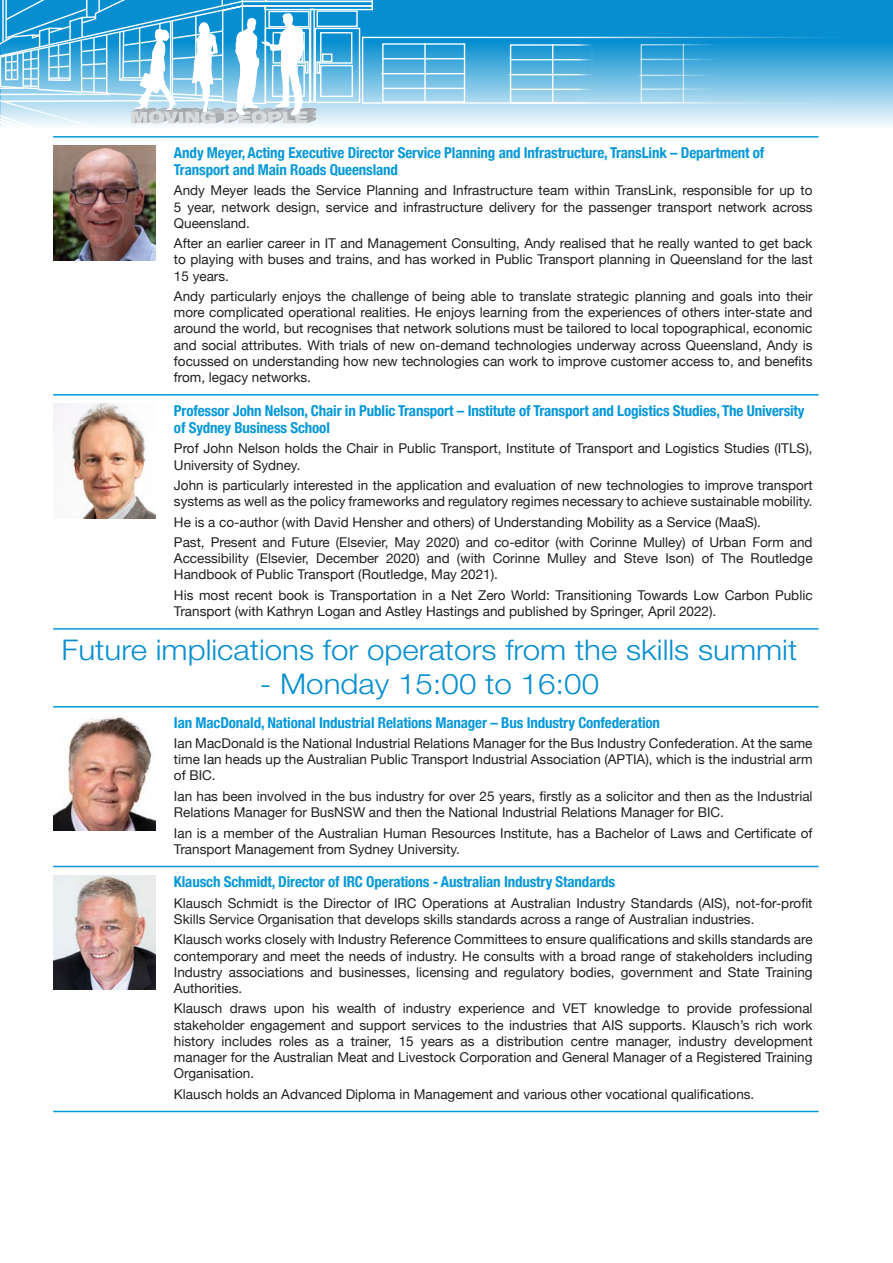
<style>
.page{position:relative;width:893px;height:1263px;background:#fff}
.page>*{position:absolute;margin:0;border:0;box-sizing:border-box;transform-origin:0 0}
.t1{font:300 28.5px "Helvetica Neue";color:#068ed0;scale:1.1 1}
.t2{font:700 condensed 15px/17.2px "Helvetica Neue";letter-spacing:-.01em;color:#0598d8}
.t3{font:13.5px/16.2px "Helvetica Neue";color:#231f20}
</style>
<div class="page">
<svg style="left:809px;top:0;width:84px;height:126px;background:#55b2de"></svg>
<svg style="left:0;top:0;width:809px;height:128px;background:#71bee3"></svg>
<hr style="left:53px;top:136px;width:115px;height:2px;background:#0598d8">
<hr style="left:168px;top:136px;width:651px;height:2px;background:#0598d8">
<hr style="left:53px;top:394px;width:115px;height:2px;background:#0598d8">
<hr style="left:168px;top:394px;width:651px;height:2px;background:#0598d8">
<hr style="left:53px;top:866px;width:115px;height:1px;background:#0598d8">
<hr style="left:168px;top:866px;width:651px;height:1px;background:#0598d8">
<hr style="left:53px;top:1111px;width:115px;height:1px;background:#0598d8">
<hr style="left:168px;top:1111px;width:651px;height:1px;background:#0598d8">
<hr style="left:53px;top:628px;width:115px;height:2px;background:#0598d8">
<hr style="left:168px;top:628px;width:651px;height:2px;background:#0598d8">
<hr style="left:53px;top:706px;width:115px;height:1px;background:#0598d8">
<hr style="left:168px;top:706px;width:651px;height:1px;background:#0598d8">
<img style="left:53px;top:145px;width:102px;height:115px">
<img style="left:53px;top:403px;width:102px;height:115px">
<img style="left:53px;top:716px;width:102px;height:114px">
<img style="left:53px;top:875px;width:102px;height:115px">
<p class="t2" style="left:174px;top:143px;width:592px">Andy Meyer, Acting Executive Director Service Planning and Infrastructure, TransLink – Department of<br>Transport and Main Roads Queensland</p>
<p class="t3" style="left:174px;top:183px;width:640px;text-align:justify">Andy Meyer leads the Service Planning and Infrastructure team within TransLink, responsible for up to 5 year, network design, service and infrastructure delivery for the passenger transport network across Queensland.</p>
<p class="t3" style="left:174px;top:236px;width:640px;text-align:justify">After an earlier career in IT and Management Consulting, Andy realised that he really wanted to get back to playing with buses and trains, and has worked in Public Transport planning in Queensland for the last 15 years.</p>
<p class="t3" style="left:174px;top:289px;width:640px;text-align:justify">Andy particularly enjoys the challenge of being able to translate strategic planning and goals into their more complicated operational realities. He enjoys learning from the experiences of others inter-state and around the world, but recognises that network solutions must be tailored to local topographical, economic and social attributes. With trials of new on-demand technologies underway across Queensland, Andy is focussed on understanding how new technologies can work to improve customer access to, and benefits from, legacy networks.</p>
<p class="t2" style="left:174px;top:401px;width:632px">Professor John Nelson, Chair in Public Transport – Institute of Transport and Logistics Studies, The University of Sydney Business School</p>
<p class="t3" style="left:174px;top:441px;width:640px">Prof John Nelson holds the Chair in Public Transport, Institute of Transport and Logistics Studies (ITLS),<br>University of Sydney.</p>
<p class="t3" style="left:174px;top:478px;width:640px">John is particularly interested in the application and evaluation of new technologies to improve transport systems as well as the policy frameworks and regulatory regimes necessary to achieve sustainable mobility.</p>
<p class="t3" style="left:174px;top:512px;width:640px;line-height:20.4px">He is a co-author (with David Hensher and others) of Understanding Mobility as a Service (MaaS).<br>Past, Present and Future (Elsevier, May 2020) and co-editor (with Corinne Mulley) of Urban Form and</p>
<p class="t3" style="left:174px;top:551px;width:640px">Accessibility (Elsevier, December 2020) and (with Corinne Mulley and Steve Ison) of The Routledge<br>Handbook of Public Transport (Routledge, May 2021).</p>
<p class="t3" style="left:174px;top:588px;width:640px">His most recent book is Transportation in a Net Zero World: Transitioning Towards Low Carbon Public<br>Transport (with Kathryn Logan and Astley Hastings and published by Springer, April 2022).</p>
<h1 class="t1" style="left:62px;top:632px;width:670px">Future implications for operators from the skills summit</h1>
<h1 class="t1" style="left:260px;top:666px;width:310px">- Monday 15:00 to 16:00</h1>
<p class="t2" style="left:174px;top:712px;width:488px">Ian MacDonald, National Industrial Relations Manager – Bus Industry Confederation</p>
<p class="t3" style="left:174px;top:736px;width:640px;text-align:justify">Ian MacDonald is the National Industrial Relations Manager for the Bus Industry Confederation. At the same time Ian heads up the Australian Public Transport Industrial Association (APTIA), which is the industrial arm of BIC.</p>
<p class="t3" style="left:174px;top:789px;width:640px">Ian has been involved in the bus industry for over 25 years, firstly as a solicitor and then as the Industrial<br>Relations Manager for BusNSW and then the National Industrial Relations Manager for BIC.</p>
<p class="t3" style="left:174px;top:825px;width:640px">Ian is a member of the Australian Human Resources Institute, has a Bachelor of Laws and Certificate of<br>Transport Management from Sydney University.</p>
<p class="t2" style="left:174px;top:872px;width:443px">Klausch Schmidt, Director of IRC Operations - Australian Industry Standards</p>
<p class="t3" style="left:174px;top:896px;width:640px">Klausch Schmidt is the Director of IRC Operations at Australian Industry Standards (AIS), not-for-profit<br>Skills Service Organisation that develops skills standards across a range of Australian industries.</p>
<p class="t3" style="left:174px;top:932px;width:640px;text-align:justify">Klausch works closely with Industry Reference Committees to ensure qualifications and skills standards are contemporary and meet the needs of industry. He consults with a broad range of stakeholders including Industry associations and businesses, licensing and regulatory bodies, government and State Training Authorities.</p>
<p class="t3" style="left:174px;top:1001px;width:640px;text-align:justify">Klausch draws upon his wealth of industry experience and VET knowledge to provide professional stakeholder engagement and support services to the industries that AIS supports. Klausch’s rich work history includes roles as a trainer, 15 years as a distribution centre manager, industry development manager for the Australian Meat and Livestock Corporation and General Manager of a Registered Training Organisation.</p>
<p class="t3" style="left:174px;top:1086px;width:582px">Klausch holds an Advanced Diploma in Management and various other vocational qualifications.</p>
</div>
